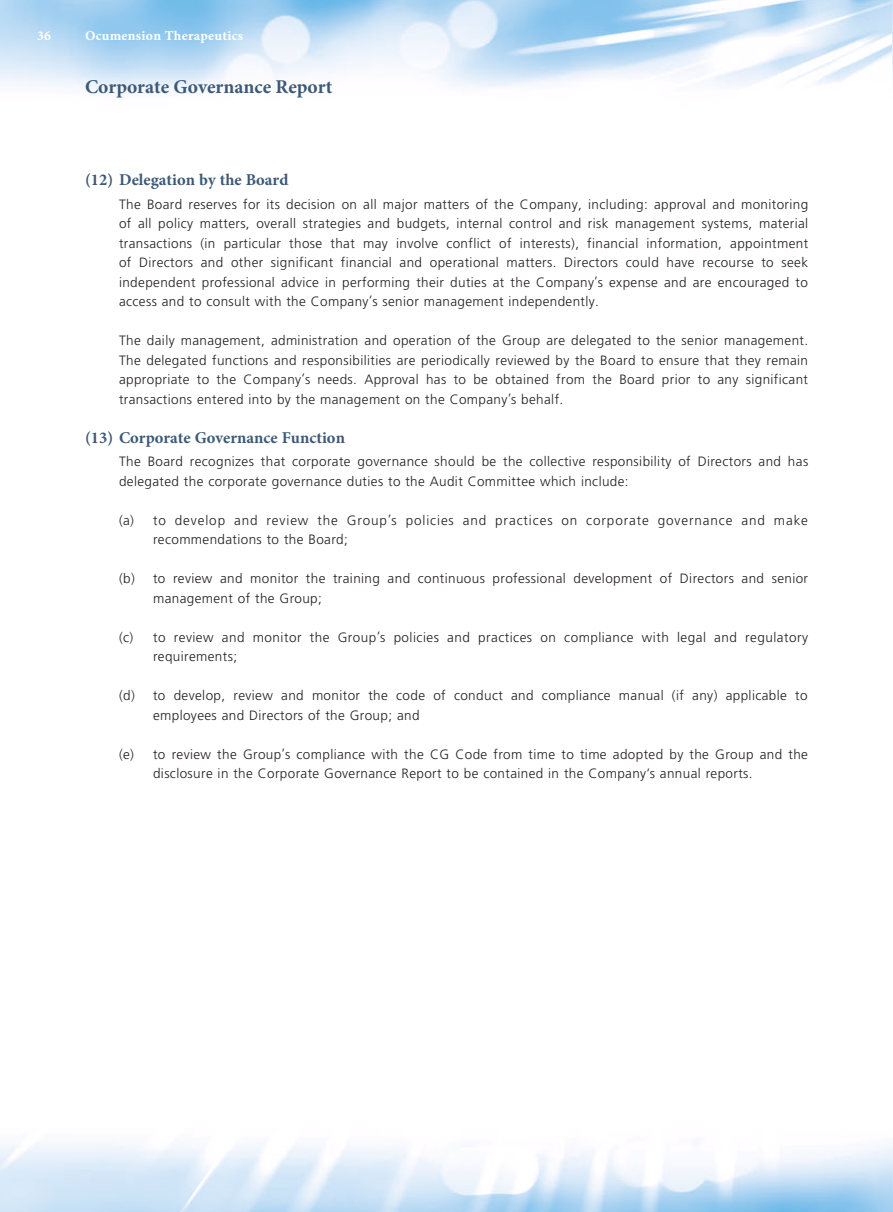
<style>
.page{position:relative;width:893px;height:1212px;background:#fff}
.page>*{position:absolute;margin:0;border:0;box-sizing:border-box;transform-origin:0 0}
.t1{font:700 19.5px "Minion Pro";color:#3c5977}
.t2{font:700 16.5px "Minion Pro";color:#3c5977}
.t3{font:300 13.5px/19.5px "Frutiger LT Std";letter-spacing:.03em;color:#231f20}
.t4{font:300 13.5px/19.5px "Frutiger LT Std";letter-spacing:.065em;color:#231f20}
.t5{font:13.5px "Minion Pro Bold Capt";letter-spacing:.02em;color:#fff}
</style>
<div class="page">
<img style="left:0;top:0;width:893px;height:1212px">
<p class="t5" style="left:37px;top:28px;width:15px">36</p>
<p class="t5" style="left:85px;top:28px;width:160px">Ocumension Therapeutics</p>
<h1 class="t1" style="left:85px;top:73px;width:249px">Corporate Governance Report</h1>
<p class="t2" style="left:85px;top:168px;width:205px">(12) Delegation by the Board</p>
<p class="t3" style="left:119px;top:194px;width:691px;text-align:justify">The Board reserves for its decision on all major matters of the Company, including: approval and monitoring of all policy matters, overall strategies and budgets, internal control and risk management systems, material transactions (in particular those that may involve conflict of interests), financial information, appointment of Directors and other significant financial and operational matters. Directors could have recourse to seek independent professional advice in performing their duties at the Company’s expense and are encouraged to access and to consult with the Company’s senior management independently.</p>
<p class="t3" style="left:119px;top:331px;width:691px;text-align:justify">The daily management, administration and operation of the Group are delegated to the senior management.<br>The delegated functions and responsibilities are periodically reviewed by the Board to ensure that they remain appropriate to the Company’s needs. Approval has to be obtained from the Board prior to any significant transactions entered into by the management on the Company’s behalf.</p>
<p class="t2" style="left:85px;top:426px;width:261px">(13) Corporate Governance Function</p>
<p class="t3" style="left:119px;top:452px;width:691px">The Board recognizes that corporate governance should be the collective responsibility of Directors and has delegated the corporate governance duties to the Audit Committee which include:</p>
<p class="t4" style="left:153px;top:511px;width:656px;text-indent:-34px">(a) to develop and review the Group’s policies and practices on corporate governance and make recommendations to the Board;</p>
<p class="t3" style="left:153px;top:569px;width:656px;text-indent:-34px">(b) to review and monitor the training and continuous professional development of Directors and senior management of the Group;</p>
<p class="t3" style="left:153px;top:628px;width:656px;text-indent:-34px">(c) to review and monitor the Group’s policies and practices on compliance with legal and regulatory requirements;</p>
<p class="t3" style="left:153px;top:686px;width:656px;text-indent:-34px">(d) to develop, review and monitor the code of conduct and compliance manual (if any) applicable to employees and Directors of the Group; and</p>
<p class="t3" style="left:153px;top:745px;width:656px;text-indent:-34px">(e) to review the Group’s compliance with the CG Code from time to time adopted by the Group and the disclosure in the Corporate Governance Report to be contained in the Company’s annual reports.</p>
</div>
